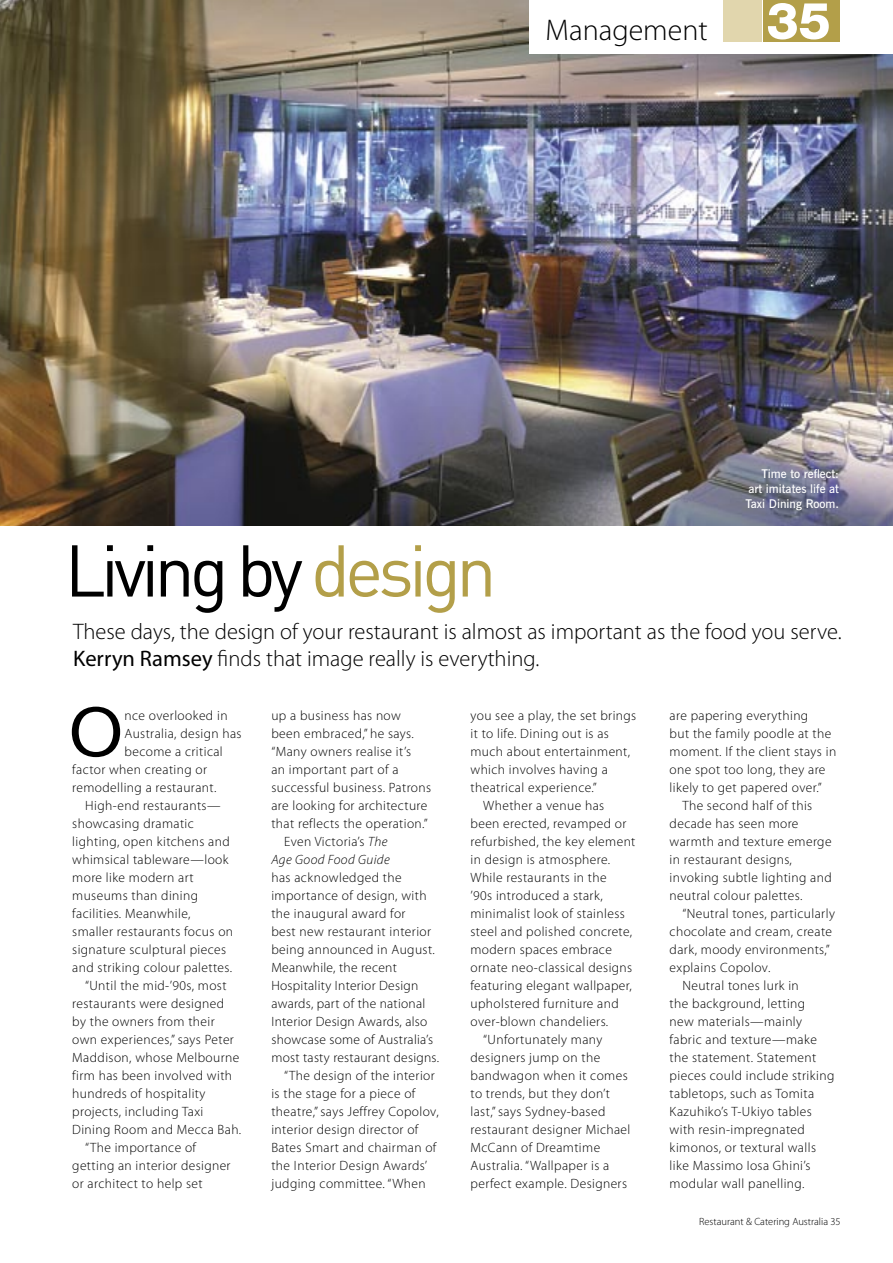
<style>
.page{position:relative;width:893px;height:1263px;background:#fff}
.page>*{position:absolute;margin:0;border:0;box-sizing:border-box;transform-origin:0 0}
.Feature_head1{font:72px "DIN";letter-spacing:-.07em;color:#000}
.Feature_head1-2{font:67.5px "Akzidenz Grotesk";color:#000}
.R_C_Slug{font:800 51px "Helvetica Neue";color:#fff}
.R_C_Slug-2{font:300 30px "Myriad Pro";color:#000}
.Feature_standfirst{font:300 22.5px/27px "Myriad Pro";color:#000}
.BC{font:300 13.5px/18px "Myriad Pro";letter-spacing:.03em;color:#000}
.R_C_Captions_Rev{font:600 12px/15px "News Gothic BT";color:#fff;text-align:justify}
.t1{font:300 10.5px "Myriad Pro";color:#000}
.s1{color:#b39f49}
.s2{font-weight:400}
.s3{font-style:italic}
</style>
<div class="page">
<img style="left:0;top:0;width:893px;height:526px">
<div style="left:530px;top:0;width:363px;height:54px;background:#fff"></div>
<div style="left:723px;top:0;width:38px;height:41px;background:#e1d6ad"></div>
<div style="left:763px;top:0;width:77px;height:41px;background:#b39f49"></div>
<p class="R_C_Slug-2" style="left:545px;top:13px;width:164px">Management</p>
<p class="R_C_Slug" style="left:766px;top:-9px;width:66px">35</p>
<p class="R_C_Captions_Rev" style="left:745px;top:466px;width:95px;text-indent:16px">Time to reflect: art imitates life at Taxi Dining Room.</p>
<p class="Feature_head1" style="left:65px;top:526px;width:433px">Living by <span class="s1">design</span></p>
<p class="Feature_standfirst" style="left:73px;top:618px;width:770px">These days, the design of your restaurant is almost as important as the food you serve.<br><span class="s2">Kerryn Ramsey</span> finds that image really is everything.</p>
<p class="BC" style="left:125px;top:707px;width:104px">nce overlooked in</p>
<p class="BC" style="left:125px;top:725px;width:119px">Australia, design has</p>
<p class="BC" style="left:125px;top:743px;width:100px">become a critical</p>
<p class="BC" style="left:72px;top:761px;width:136px">factor when creating or</p>
<p class="BC" style="left:72px;top:779px;width:146px">remodelling a restaurant.</p>
<p class="BC" style="left:72px;top:797px;width:162px;text-indent:13px">High-end restaurants— showcasing dramatic lighting, open kitchens and whimsical tableware—look more like modern art museums than dining facilities. Meanwhile, smaller restaurants focus on signature sculptural pieces and striking colour palettes.</p>
<p class="BC" style="left:72px;top:977px;width:171px;text-indent:13px">“Until the mid-’90s, most restaurants were designed<br>by the owners from their own experiences,” says Peter<br>Maddison, whose Melbourne firm has been involved with hundreds of hospitality projects, including Taxi<br>Dining Room and Mecca Bah.</p>
<p class="BC" style="left:72px;top:1139px;width:160px;text-indent:13px">“The importance of getting an interior designer or architect to help set</p>
<p class="Feature_head1-2" style="left:69px;top:692px;width:56px">O</p>
<p class="BC" style="left:271px;top:707px;width:161px">up a business has now been embraced,” he says. “Many owners realise it’s<br>an important part of a successful business. Patrons are looking for architecture that reflects the operation.”</p>
<p class="BC" style="left:271px;top:833px;width:169px;text-indent:13px">Even Victoria’s <span class="s3">The<br>Age Good Food Guide<br></span>has acknowledged the importance of design, with the inaugural award for<br>best new restaurant interior being announced in August.<br>Meanwhile, the recent<br>Hospitality Interior Design awards, part of the national<br>Interior Design Awards, also showcase some of Australia’s most tasty restaurant designs.</p>
<p class="BC" style="left:271px;top:1067px;width:169px;text-indent:13px">“The design of the interior is the stage for a piece of theatre,” says Jeffrey Copolov, interior design director of<br>Bates Smart and chairman of the Interior Design Awards’ judging committee. “When</p>
<p class="BC" style="left:470px;top:707px;width:167px">you see a play, the set brings it to life. Dining out is as much about entertainment, which involves having a theatrical experience.”</p>
<p class="BC" style="left:470px;top:797px;width:166px;text-indent:13px">Whether a venue has been erected, revamped or refurbished, the key element in design is atmosphere.<br>While restaurants in the<br>’90s introduced a stark, minimalist look of stainless steel and polished concrete, modern spaces embrace ornate neo-classical designs featuring elegant wallpaper, upholstered furniture and over-blown chandeliers.</p>
<p class="BC" style="left:470px;top:1031px;width:161px;text-indent:13px">“Unfortunately many designers jump on the bandwagon when it comes to trends, but they don’t last,” says Sydney-based restaurant designer Michael<br>McCann of Dreamtime<br>Australia. “Wallpaper is a perfect example. Designers</p>
<p class="BC" style="left:670px;top:707px;width:168px">are papering everything<br>but the family poodle at the moment. If the client stays in one spot too long, they are likely to get papered over.”</p>
<p class="BC" style="left:670px;top:797px;width:164px;text-indent:13px">The second half of this decade has seen more warmth and texture emerge in restaurant designs, invoking subtle lighting and neutral colour palettes.</p>
<p class="BC" style="left:670px;top:905px;width:167px;text-indent:13px">“Neutral tones, particularly chocolate and cream, create dark, moody environments,” explains Copolov.</p>
<p class="BC" style="left:670px;top:977px;width:166px;text-indent:13px">Neutral tones lurk in<br>the background, letting<br>new materials—mainly fabric and texture—make the statement. Statement pieces could include striking tabletops, such as Tomita<br>Kazuhiko’s T-Ukiyo tables with resin-impregnated kimonos, or textural walls like Massimo Iosa Ghini’s modular wall panelling.</p>
<p class="t1" style="left:699px;top:1215px;width:143px">Restaurant &amp; Catering Australia 35</p>
</div>
